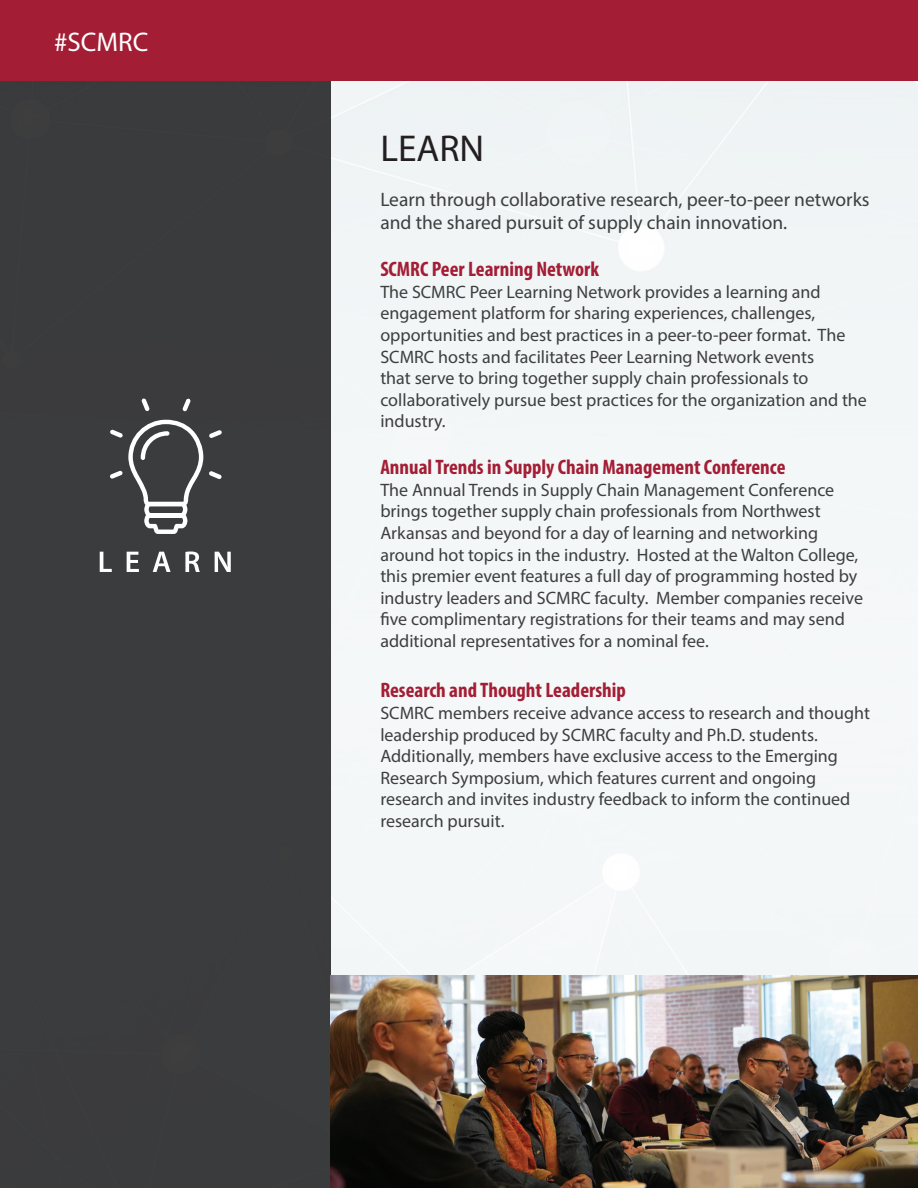
<style>
.page{position:relative;width:918px;height:1188px;background:#fff}
.page>*{position:absolute;margin:0;border:0;box-sizing:border-box;transform-origin:0 0}
.t1{font:37.5px "Myriad Pro";color:#231f20}
.t2{font:27px "Myriad Pro";color:#fff}
.t3{font:700 condensed 21px "Myriad Pro";color:#a31e35}
.t4{font:19.5px/23.4px "Myriad Pro";color:#3e3e3f}
.t5{font:18px/21.6px "Myriad Pro";color:#3e3e3f}
</style>
<div class="page">
<div style="left:330px;top:81px;width:588px;height:894px;background:#f4f7f8"></div>
<div style="left:0;top:0;width:330px;height:1188px;background:#3e3e3f"></div>
<div style="left:0;top:0;width:918px;height:81px;background:#a31e35"></div>
<svg style="left:100px;top:552px;width:12px;height:20px"></svg>
<svg style="left:127px;top:552px;width:12px;height:20px"></svg>
<svg style="left:153px;top:552px;width:18px;height:20px"></svg>
<svg style="left:185px;top:552px;width:15px;height:20px"></svg>
<svg style="left:215px;top:552px;width:16px;height:20px"></svg>
<svg style="left:182px;top:398px;width:9px;height:13px"></svg>
<svg style="left:141px;top:398px;width:9px;height:13px"></svg>
<svg style="left:209px;top:471px;width:13px;height:8px"></svg>
<svg style="left:110px;top:420px;width:93px;height:114px"></svg>
<svg style="left:209px;top:430px;width:13px;height:8px"></svg>
<img style="left:330px;top:975px;width:588px;height:213px">
<h2 class="t2" style="left:54px;top:25px;width:96px">#SCMRC</h2>
<h1 class="t1" style="left:380px;top:125px;width:105px">LEARN</h1>
<p class="t4" style="left:380px;top:187px;width:491px">Learn through collaborative research, peer-to-peer networks and the shared pursuit of supply chain innovation.</p>
<p class="t3" style="left:380px;top:256px;width:220px">SCMRC Peer Learning Network</p>
<p class="t5" style="left:380px;top:281px;width:488px">The SCMRC Peer Learning Network provides a learning and engagement platform for sharing experiences, challenges, opportunities and best practices in a peer-to-peer format. The SCMRC hosts and facilitates Peer Learning Network events<br>that serve to bring together supply chain professionals to collaboratively pursue best practices for the organization and the industry.</p>
<p class="t3" style="left:380px;top:454px;width:407px">Annual Trends in Supply Chain Management Conference</p>
<p class="t5" style="left:380px;top:479px;width:484px">The Annual Trends in Supply Chain Management Conference brings together supply chain professionals from Northwest Arkansas and beyond for a day of learning and networking around hot topics in the industry. Hosted at the Walton College, this premier event features a full day of programming hosted by industry leaders and SCMRC faculty. Member companies receive five complimentary registrations for their teams and may send additional representatives for a nominal fee.</p>
<p class="t3" style="left:380px;top:677px;width:247px">Research and Thought Leadership</p>
<p class="t5" style="left:380px;top:702px;width:491px">SCMRC members receive advance access to research and thought leadership produced by SCMRC faculty and Ph.D. students.<br>Additionally, members have exclusive access to the Emerging Research Symposium, which features current and ongoing research and invites industry feedback to inform the continued research pursuit.</p>
</div>
